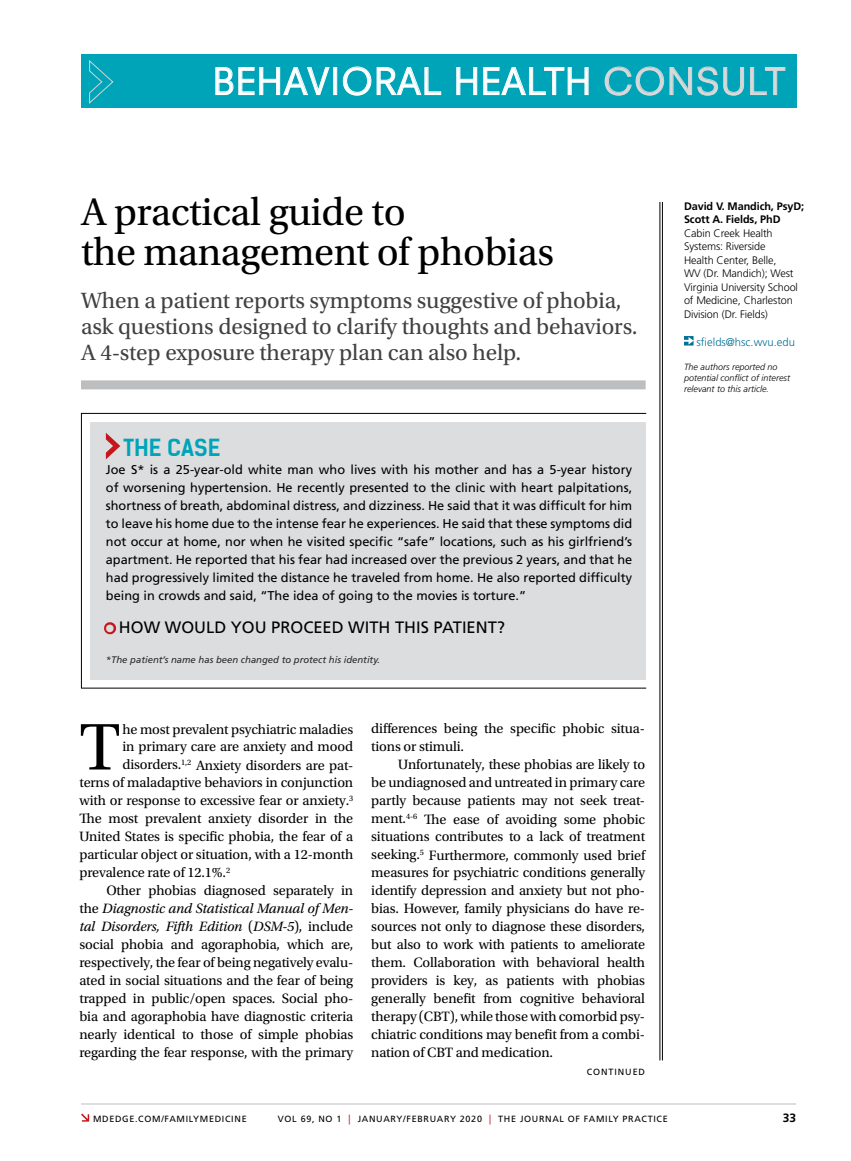
<style>
.page{position:relative;width:851px;height:1161px;background:#fff}
.page>*{position:absolute;margin:0;border:0;box-sizing:border-box;transform-origin:0 0}
.t1{font:69.45px "Utopia Std";color:#000}
.t2{font:40.5px/40.5px "Utopia Std";letter-spacing:-.01em;color:#000}
.t3{font:36px "Neuzeit SLT Std";letter-spacing:.025em;color:#fff}
.t4{font:23.25px/26.2px "Utopia Std";letter-spacing:-.005em;color:#414042}
.t5{font:22.5px "Kelson Sans Bold BG";color:#00a4b8}
.t6{font:16.5px "Frutiger LT Std";color:#000}
.t7{font:14.25px/18px "Utopia Std";letter-spacing:-.01em;color:#000}
.t8{font:italic 14.25px "Utopia Std";letter-spacing:-.01em;color:#000}
.t9{font:12.75px/18px "Frutiger LT Std";color:#000;text-align:justify}
.t10{font:700 12px "Frutiger LT Std";color:#000}
.t11{font:300 11.25px "Frutiger LT Std";color:#007296}
.t12{font:300 10.8px/13.5px "Frutiger LT Std";letter-spacing:-.01em;color:#000}
.t13{font:700 10.8px/13.5px "Frutiger LT Std";letter-spacing:-.01em;color:#000}
.t14{font:italic 9.45px "Frutiger LT Std";color:#292829}
.t15{font:9px "Frutiger LT Std";letter-spacing:.075em;color:#000}
.t16{font:italic 300 9px/11.2px "Frutiger LT Std";color:#000}
.t17{font:9px "Frutiger LT Std";letter-spacing:.1em;color:#000}
.s1{color:#d7d9da}
.s2{color:#dcddde}
.s3{font-style:normal}
.s4{font-size:9.9px;color:#c4161c}
</style>
<div class="page">
<svg style="left:81px;top:1114px;width:8px;height:8px"></svg>
<hr style="left:81px;top:1104px;width:715px;height:1px;background:#bcbec0">
<div style="left:81px;top:54px;width:715px;height:54px;background:#00a4b8"></div>
<svg style="left:89px;top:60px;width:25px;height:44px"></svg>
<svg style="left:215px;top:67px;width:114px;height:28px"></svg>
<div style="left:333px;top:67px;width:4px;height:28px;border:1px solid #fff"></div>
<svg style="left:343px;top:67px;width:28px;height:28px"></svg>
<svg style="left:377px;top:67px;width:64px;height:28px"></svg>
<svg style="left:456px;top:67px;width:21px;height:28px"></svg>
<svg style="left:483px;top:67px;width:105px;height:28px"></svg>
<svg style="left:604px;top:67px;width:140px;height:28px"></svg>
<svg style="left:750px;top:67px;width:35px;height:28px"></svg>
<div style="left:91px;top:423px;width:555px;height:257px;background:#dcddde"></div>
<div style="left:81px;top:380px;width:564px;height:9px;background:#bcbec0"></div>
<svg style="left:106px;top:433px;width:14px;height:26px"></svg>
<svg style="left:104px;top:622px;width:13px;height:13px"></svg>
<svg style="left:684px;top:336px;width:9px;height:10px"></svg>
<div style="left:81px;top:413px;width:565px;height:275px;border:1px solid #000"></div>
<hr style="left:662px;top:202px;width:1px;height:858px;background:#000">
<hr style="left:659px;top:202px;width:1px;height:858px;background:#000">
<h3 class="t3" style="left:213px;top:59px;width:574px">BEHAVIORAL HEALTH <span class="s1">CONSULT</span></h3>
<h2 class="t2" style="left:81px;top:192px;width:474px">A practical guide to<br>the management of phobias</h2>
<h3 class="t4" style="left:81px;top:288px;width:558px">When a patient reports symptoms suggestive of phobia, ask questions designed to clarify thoughts and behaviors.<br>A 4-step exposure therapy plan can also help.</h3>
<h3 class="t5" style="left:123px;top:434px;width:98px">THE CASE</h3>
<p class="t9" style="left:106px;top:461px;width:528px">Joe S* is a 25-year-old white man who lives with his mother and has a 5-year history of worsening hypertension. He recently presented to the clinic with heart palpitations, shortness of breath, abdominal distress, and dizziness. He said that it was difficult for him to leave his home due to the intense fear he experiences. He said that these symptoms did not occur at home, nor when he visited specific “safe” locations, such as his girlfriend’s apartment. He reported that his fear had increased over the previous 2 years, and that he had progressively limited the distance he traveled from home. He also reported difficulty being in crowds and said, “The idea of going to the movies is torture.”</p>
<p class="t6" style="left:106px;top:618px;width:401px"><span class="s2">●</span> HOW WOULD YOU PROCEED WITH THIS PATIENT?</p>
<p class="t14" style="left:106px;top:655px;width:276px">*The patient’s name has been changed to protect his identity.</p>
<h1 class="t1" style="left:79px;top:709px;width:42px">T</h1>
<p class="t7" style="left:122px;top:720px;width:232px">he most prevalent psychiatric maladies</p>
<p class="t7" style="left:122px;top:738px;width:232px">in primary care are anxiety and mood</p>
<p class="t7" style="left:122px;top:756px;width:232px">disorders.<sup>1,2</sup> Anxiety disorders are pat-</p>
<p class="t7" style="left:79px;top:774px;width:275px">terns of maladaptive behaviors in conjunction</p>
<p class="t7" style="left:79px;top:792px;width:275px">with or response to excessive fear or anxiety.<sup>3</sup></p>
<p class="t7" style="left:79px;top:810px;width:275px">The most prevalent anxiety disorder in the</p>
<p class="t7" style="left:79px;top:828px;width:275px">United States is specific phobia, the fear of a</p>
<p class="t7" style="left:79px;top:846px;width:275px">particular object or situation, with a 12-month</p>
<p class="t7" style="left:79px;top:864px;width:152px">prevalence rate of 12.1%.<sup>2</sup></p>
<p class="t7" style="left:106px;top:882px;width:248px">Other phobias diagnosed separately in</p>
<p class="t8" style="left:79px;top:901px;width:275px"><span class="s3">the</span> Diagnostic and Statistical Manual of Men-</p>
<p class="t8" style="left:79px;top:919px;width:275px">tal Disorders, Fifth Edition <span class="s3">(</span>DSM-5<span class="s3">), include</span></p>
<p class="t7" style="left:79px;top:936px;width:275px">social phobia and agoraphobia, which are,</p>
<p class="t7" style="left:79px;top:954px;width:275px">respectively, the fear of being negatively evalu-</p>
<p class="t7" style="left:79px;top:972px;width:275px">ated in social situations and the fear of being</p>
<p class="t7" style="left:79px;top:990px;width:275px">trapped in public/open spaces. Social pho-</p>
<p class="t7" style="left:79px;top:1008px;width:275px">bia and agoraphobia have diagnostic criteria</p>
<p class="t7" style="left:79px;top:1026px;width:275px">nearly identical to those of simple phobias</p>
<p class="t7" style="left:79px;top:1044px;width:275px">regarding the fear response, with the primary</p>
<p class="t7" style="left:371px;top:720px;width:275px">differences being the specific phobic situa&shy;tions or stimuli.</p>
<p class="t7" style="left:371px;top:756px;width:275px;text-align:justify;text-indent:27px">Unfortunately, these phobias are likely to be undiagnosed and untreated in primary care partly because patients may not seek treat&shy;ment.<sup>4-6</sup> The ease of avoiding some phobic situations contributes to a lack of treatment seeking.<sup>5</sup> Furthermore, commonly used brief measures for psychiatric conditions generally identify depression and anxiety but not pho&shy;bias. However, family physicians do have re&shy;sources not only to diagnose these disorders, but also to work with patients to ameliorate them. Collaboration with behavioral health providers is key, as patients with phobias generally benefit from cognitive behavioral therapy (CBT), while those with comorbid psy&shy;chiatric conditions may benefit from a combi&shy;nation of CBT and medication.</p>
<p class="t17" style="left:587px;top:1066px;width:60px">CONTINUED</p>
<p class="t13" style="left:684px;top:199px;width:122px">David V. Mandich, PsyD;<br>Scott A. Fields, PhD</p>
<p class="t12" style="left:684px;top:226px;width:115px">Cabin Creek Health<br>Systems: Riverside<br>Health Center, Belle,<br>WV (Dr. Mandich); West<br>Virginia University School of Medicine, Charleston<br>Division (Dr. Fields)</p>
<p class="t11" style="left:696px;top:335px;width:100px">sfields@hsc.wvu.edu</p>
<p class="t16" style="left:684px;top:361px;width:108px">The authors reported no potential conflict of interest relevant to this article.</p>
<p class="t15" style="left:93px;top:1113px;width:155px">MDEDGE.COM/FAMILYMEDICINE</p>
<p class="t10" style="left:782px;top:1111px;width:15px">33</p>
<p class="t15" style="left:278px;top:1113px;width:391px">VOL 69, NO 1 <span class="s4">|</span> JANUARY/FEBRUARY 2020 <span class="s4">|</span> THE JOURNAL OF FAMILY PRACTICE</p>
</div>
